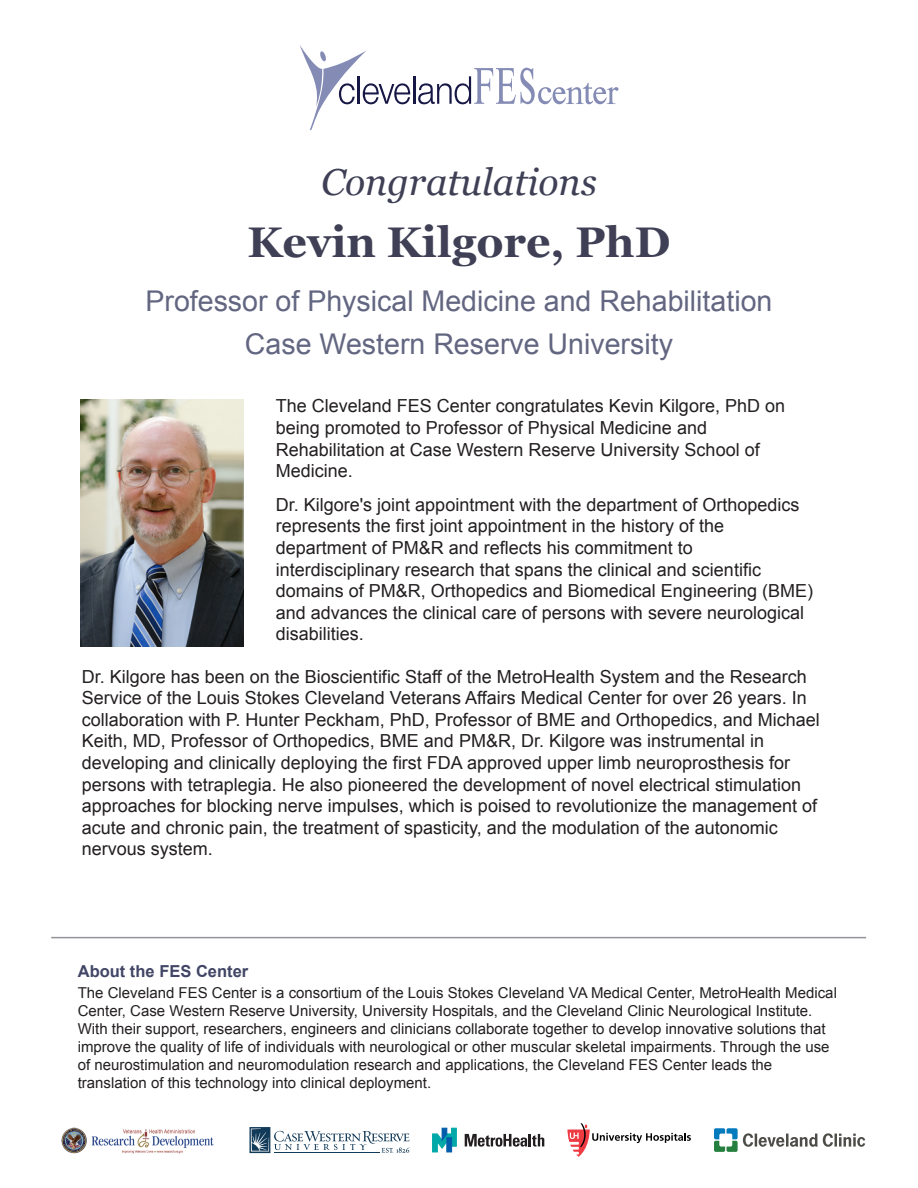
<style>
.page{position:relative;width:918px;height:1188px;background:#fff}
.page>*{position:absolute;margin:0;border:0;box-sizing:border-box;transform-origin:0 0}
.t1{font:700 42.9px "Georgia";color:#3f4055}
.t2{font:italic 37.5px "Georgia";color:#3f4055}
.t3{font:28.5px/43.3px "Arial";color:#636681;text-align:center}
.t4{font:18px/21.6px "Arial";color:#231f20}
.t5{font:700 16.5px "Arial";color:#424666}
.t6{font:15px/18px "Arial";color:#231f20}
</style>
<div class="page">
<hr style="left:413px;top:76px;width:2px;height:28px;background:#171745">
<svg style="left:418px;top:68px;width:201px;height:36px"></svg>
<svg style="left:299px;top:45px;width:111px;height:85px"></svg>
<hr style="left:51px;top:937px;width:815px;height:1px;background:#939598">
<svg style="left:249px;top:1127px;width:160px;height:26px"></svg>
<svg style="left:433px;top:1128px;width:23px;height:24px"></svg>
<div style="left:447px;top:1138px;width:5px;height:14px;background:#015dab"></div>
<svg style="left:465px;top:1134px;width:79px;height:13px"></svg>
<svg style="left:567px;top:1123px;width:124px;height:34px"></svg>
<svg style="left:714px;top:1128px;width:151px;height:24px"></svg>
<img style="left:61px;top:1127px;width:153px;height:27px">
<img style="left:81px;top:400px;width:162px;height:247px">
<h2 class="t2" style="left:321px;top:155px;width:277px">Congratulations</h2>
<h1 class="t1" style="left:248px;top:210px;width:424px">Kevin Kilgore, PhD</h1>
<h3 class="t3" style="left:145px;top:280px;width:629px">Professor of Physical Medicine and Rehabilitation<br>Case Western Reserve University</h3>
<p class="t4" style="left:276px;top:396px;width:511px">The Cleveland FES Center congratulates Kevin Kilgore, PhD on being promoted to Professor of Physical Medicine and Rehabilitation at Case Western Reserve University School of Medicine.</p>
<p class="t4" style="left:276px;top:494px;width:539px">Dr. Kilgore's joint appointment with the department of Orthopedics represents the first joint appointment in the history of the department of PM&amp;R and reflects his commitment to interdisciplinary research that spans the clinical and scientific domains of PM&amp;R, Orthopedics and Biomedical Engineering (BME) and advances the clinical care of persons with severe neurological disabilities.</p>
<p class="t4" style="left:82px;top:666px;width:740px">Dr. Kilgore has been on the Bioscientific Staff of the MetroHealth System and the Research Service of the Louis Stokes Cleveland Veterans Affairs Medical Center for over 26 years. In collaboration with P. Hunter Peckham, PhD, Professor of BME and Orthopedics, and Michael Keith, MD, Professor of Orthopedics, BME and PM&amp;R, Dr. Kilgore was instrumental in developing and clinically deploying the first FDA approved upper limb neuroprosthesis for persons with tetraplegia. He also pioneered the development of novel electrical stimulation approaches for blocking nerve impulses, which is poised to revolutionize the management of acute and chronic pain, the treatment of spasticity, and the modulation of the autonomic nervous system.</p>
<p class="t5" style="left:78px;top:961px;width:172px">About the FES Center</p>
<p class="t6" style="left:78px;top:984px;width:761px">The Cleveland FES Center is a consortium of the Louis Stokes Cleveland VA Medical Center, MetroHealth Medical Center, Case Western Reserve University, University Hospitals, and the Cleveland Clinic Neurological Institute.<br>With their support, researchers, engineers and clinicians collaborate together to develop innovative solutions that improve the quality of life of individuals with neurological or other muscular skeletal impairments. Through the use of neurostimulation and neuromodulation research and applications, the Cleveland FES Center leads the translation of this technology into clinical deployment.</p>
</div>
